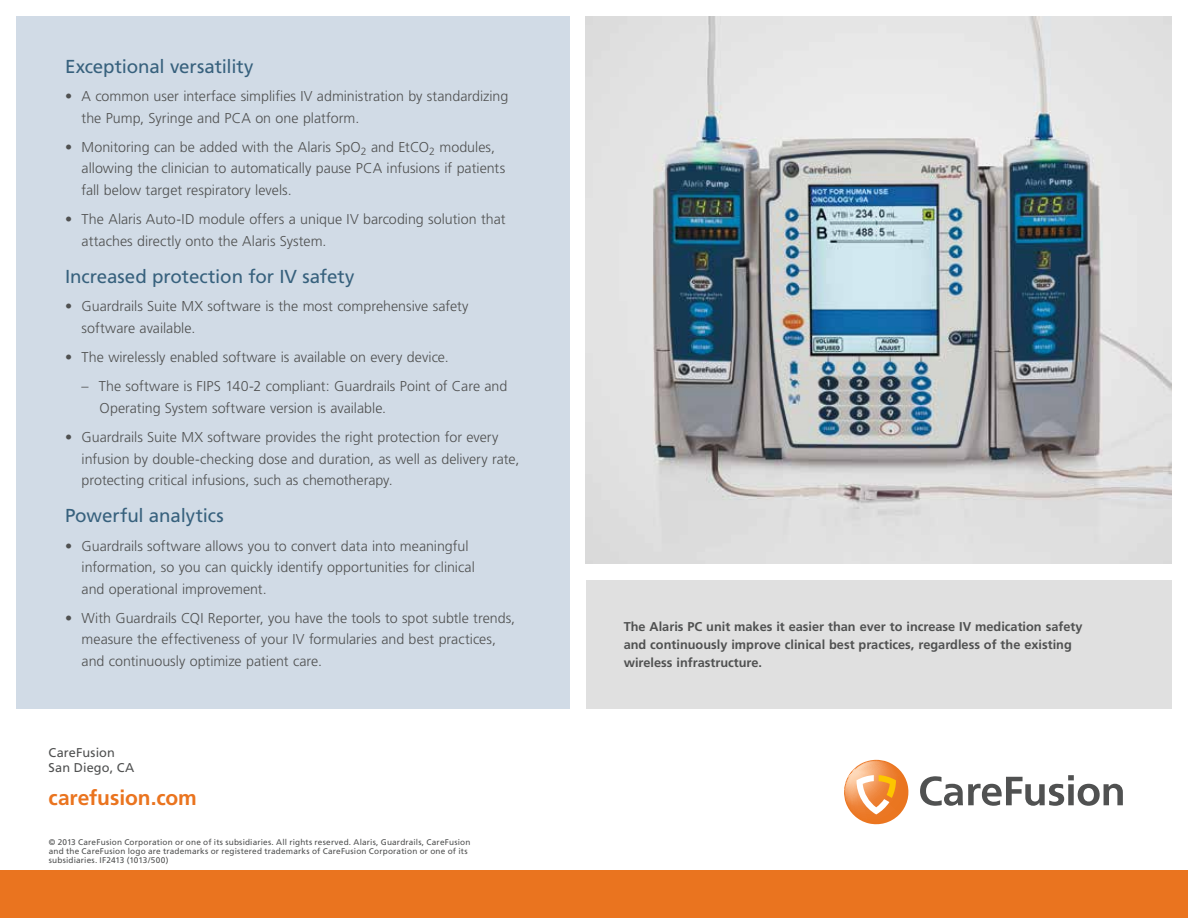
<style>
.page{position:relative;width:1188px;height:918px;background:#fff}
.page>*{position:absolute;margin:0;border:0;box-sizing:border-box;transform-origin:0 0}
.t1{font:700 21px "Frutiger";letter-spacing:-.005em;color:#ea741f}
.t2{font:18.75px "Frutiger";letter-spacing:-.005em;color:#37617d}
.t3{font:300 14.25px/21.8px "Frutiger";color:#505151}
.t4{font:700 12.75px/18px "Frutiger";color:#505151}
.t5{font:12.75px/15px "Frutiger";letter-spacing:.01em;color:#505151}
.t6{font:8.25px/9px "Frutiger";letter-spacing:.02em;color:#505151}
</style>
<div class="page">
<div style="left:0;top:870px;width:1188px;height:48px;background:#ea741f"></div>
<svg style="left:920px;top:775px;width:203px;height:31px"></svg>
<svg style="left:844px;top:760px;width:65px;height:65px"></svg>
<img style="left:586px;top:16px;width:586px;height:548px">
<div style="left:586px;top:580px;width:586px;height:129px;background:#e0e0e0"></div>
<div style="left:16px;top:16px;width:554px;height:693px;background:#d1dbe6"></div>
<h2 class="t2" style="left:65px;top:55px;width:190px">Exceptional versatility</h2>
<p class="t3" style="left:82px;top:86px;width:428px;text-indent:-17px">• A common user interface simplifies IV administration by standardizing the Pump, Syringe and PCA on one platform.</p>
<p class="t3" style="left:82px;top:136px;width:425px;text-indent:-17px">• Monitoring can be added with the Alaris SpO<sub>2</sub> and EtCO<sub>2</sub> modules, allowing the clinician to automatically pause PCA infusions if patients fall below target respiratory levels.</p>
<p class="t3" style="left:82px;top:208px;width:425px;line-height:22.5px;text-indent:-17px">• The Alaris Auto-ID module offers a unique IV barcoding solution that attaches directly onto the Alaris System.</p>
<h2 class="t2" style="left:65px;top:265px;width:291px">Increased protection for IV safety</h2>
<p class="t3" style="left:82px;top:296px;width:389px;text-indent:-17px">• Guardrails Suite MX software is the most comprehensive safety software available.</p>
<p class="t3" style="left:65px;top:346px;width:385px">• The wirelessly enabled software is available on every device.</p>
<p class="t3" style="left:100px;top:375px;width:409px;line-height:22.5px;text-indent:-18px">– The software is FIPS 140-2 compliant: Guardrails Point of Care and<br>Operating System software version is available.</p>
<p class="t3" style="left:82px;top:426px;width:439px;text-indent:-17px">• Guardrails Suite MX software provides the right protection for every infusion by double-checking dose and duration, as well as delivery rate, protecting critical infusions, such as chemotherapy.</p>
<h2 class="t2" style="left:65px;top:504px;width:160px">Powerful analytics</h2>
<p class="t3" style="left:82px;top:535px;width:395px;text-indent:-17px">• Guardrails software allows you to convert data into meaningful information, so you can quickly identify opportunities for clinical and operational improvement.</p>
<p class="t3" style="left:82px;top:607px;width:435px;text-indent:-17px">• With Guardrails CQI Reporter, you have the tools to spot subtle trends, measure the effectiveness of your IV formularies and best practices, and continuously optimize patient care.</p>
<p class="t5" style="left:49px;top:745px;width:87px">CareFusion<br>San Diego, CA</p>
<h1 class="t1" style="left:49px;top:786px;width:150px">carefusion.com</h1>
<p class="t6" style="left:49px;top:838px;width:423px">© 2013 CareFusion Corporation or one of its subsidiaries. All rights reserved. Alaris, Guardrails, CareFusion and the CareFusion logo are trademarks or registered trademarks of CareFusion Corporation or one of its subsidiaries. IF2413 (1013/500)</p>
<p class="t4" style="left:624px;top:618px;width:460px">The Alaris PC unit makes it easier than ever to increase IV medication safety and continuously improve clinical best practices, regardless of the existing wireless infrastructure.</p>
</div>
